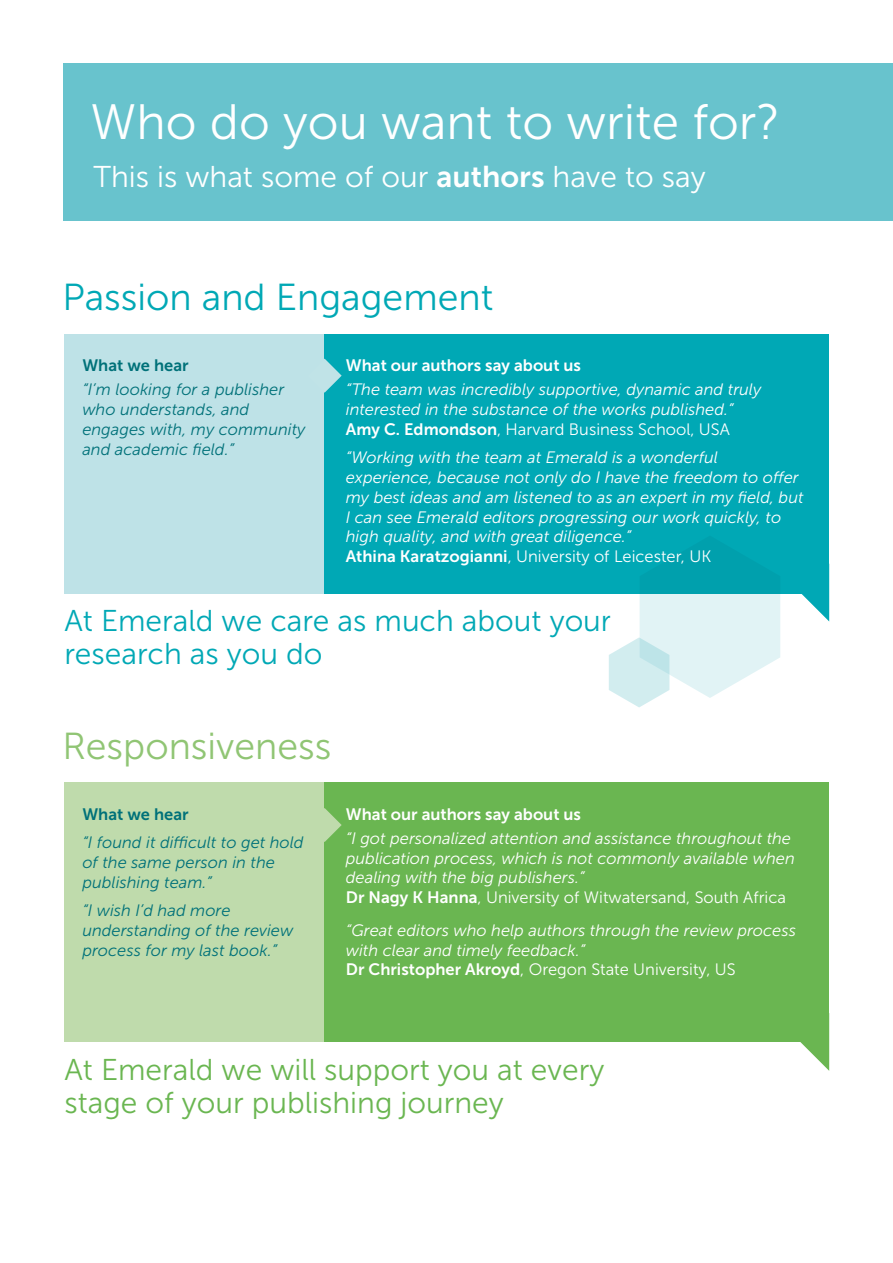
<style>
.page{position:relative;width:893px;height:1263px;background:#fff}
.page>*{position:absolute;margin:0;border:0;box-sizing:border-box;transform-origin:0 0}
.t1{font:49.5px "Museo Sans 300";color:#fff}
.t2{font:37.5px "Museo Sans 300";color:#00a8b5}
.t3{font:37.5px "Museo Sans 300";color:#90c574}
.t4{font:30px/33px "Museo Sans 300";color:#6ab651}
.t5{font:30px/33px "Museo Sans 300";color:#00a8b5}
.t6{font:30px "Museo Sans 300";color:#fff}
.t7{font:italic 16.5px/19.8px "Museo Sans 300";color:#fff}
.t8{font:italic 16.5px/19.8px "Museo Sans 300";color:#007179}
.t9{font:16.5px "Museo Sans 700";color:#fff}
.t10{font:16.5px "Museo Sans 700";color:#007179}
.s1{font-family:"Museo Sans 700"}
.s2{font-family:"Museo Sans 700";font-style:normal}
.s3{font-style:normal}
</style>
<div class="page">
<div style="left:64px;top:64px;width:829px;height:157px;background:#68c3cd"></div>
<div style="left:64px;top:334px;width:765px;height:259px;background:#00a8b5"></div>
<div style="left:64px;top:334px;width:260px;height:259px;background:#bee2e7"></div>
<div style="left:64px;top:782px;width:765px;height:260px;background:#6ab651"></div>
<div style="left:64px;top:782px;width:260px;height:260px;background:#bfdbac"></div>
<svg style="left:324px;top:359px;width:18px;height:34px"></svg>
<svg style="left:800px;top:593px;width:29px;height:28px"></svg>
<svg style="left:324px;top:808px;width:18px;height:34px"></svg>
<svg style="left:800px;top:1042px;width:29px;height:29px"></svg>
<svg style="left:609px;top:593px;width:171px;height:114px"></svg>
<h1 class="t1" style="left:91px;top:96px;width:691px">Who do you want to write for?</h1>
<h3 class="t6" style="left:94px;top:160px;width:614px">This is what some of our <span class="s1">authors</span> have to say</h3>
<h2 class="t2" style="left:62px;top:277px;width:432px">Passion and Engagement</h2>
<p class="t10" style="left:82px;top:356px;width:108px">What we hear</p>
<p class="t8" style="left:82px;top:380px;width:225px">“I’m looking for a publisher who understands, and engages with, my community and academic field.”</p>
<p class="t9" style="left:346px;top:356px;width:237px">What our authors say about us</p>
<p class="t7" style="left:346px;top:380px;width:417px">“The team was incredibly supportive, dynamic and truly interested in the substance of the works published.”<br><span class="s2">Amy C. Edmondson</span><span class="s3">, Harvard Business School, USA</span></p>
<p class="t7" style="left:346px;top:448px;width:459px">“Working with the team at Emerald is a wonderful experience, because not only do I have the freedom to offer my best ideas and am listened to as an expert in my field, but I can see Emerald editors progressing our work quickly, to high quality, and with great diligence.”<br><span class="s2">Athina Karatzogianni</span><span class="s3">, University of Leicester, UK</span></p>
<h3 class="t5" style="left:64px;top:605px;width:549px">At Emerald we care as much about your research as you do</h3>
<h2 class="t3" style="left:62px;top:725px;width:270px">Responsiveness</h2>
<p class="t10" style="left:82px;top:805px;width:108px">What we hear</p>
<p class="t8" style="left:82px;top:832px;width:223px">“I found it difficult to get hold of the same person in the publishing team.”</p>
<p class="t8" style="left:82px;top:900px;width:212px">“I wish I’d had more understanding of the review process for my last book.”</p>
<p class="t9" style="left:346px;top:805px;width:237px">What our authors say about us</p>
<p class="t7" style="left:346px;top:828px;width:450px">“I got personalized attention and assistance throughout the publication process, which is not commonly available when dealing with the big publishers.”<br><span class="s2">Dr Nagy K Hanna</span><span class="s3">, University of Witwatersand, South Africa</span></p>
<p class="t7" style="left:346px;top:920px;width:452px">“Great editors who help authors through the review process with clear and timely feedback.”<br><span class="s2">Dr Christopher Akroyd</span><span class="s3">, Oregon State University, US</span></p>
<h3 class="t4" style="left:64px;top:1053px;width:541px">At Emerald we will support you at every stage of your publishing journey</h3>
</div>
